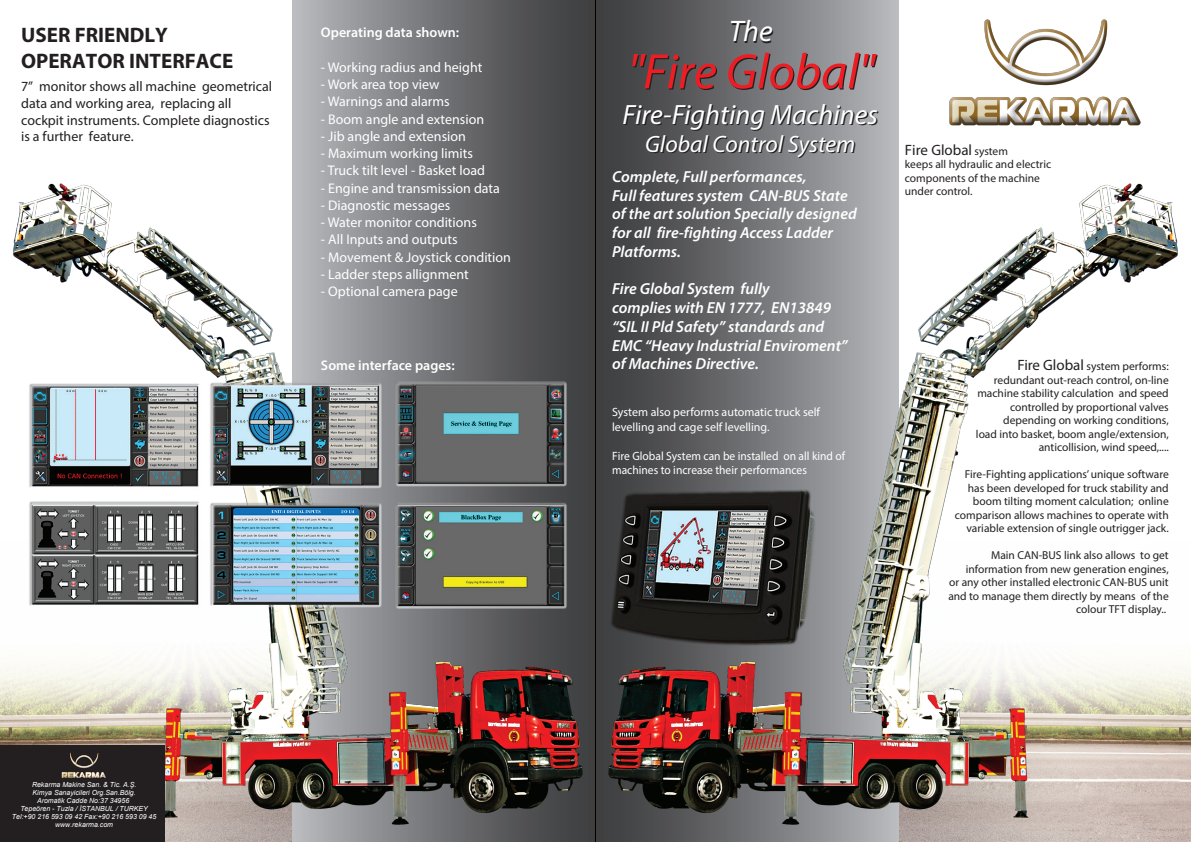
<style>
.page{position:relative;width:1191px;height:842px;background:#fff}
.page>*{position:absolute;margin:0;border:0;box-sizing:border-box;transform-origin:0 0}
.t1{font:italic 50.2px "Myriad Pro";color:#ee1d23}
.t2{font:italic 29.8px "Myriad Pro";color:#fff}
.t3{font:italic 28px "Myriad Pro";color:#fff}
.t4{font:italic 23.7px "Myriad Pro";color:#fff}
.t5{font:700 21px/25.2px "Myriad Pro";color:#231f20}
.t6{font:italic 600 16px/18.8px "Myriad Pro";color:#fff}
.t7{font:15px "Myriad Pro";color:#231f20}
.t8{font:14px "Myriad Pro";color:#fff}
.t9{font:14px/16.8px "Myriad Pro";color:#231f20}
.t10{font:600 14px "Myriad Pro";color:#fff}
.t11{font:12px/14.5px "Myriad Pro";color:#fff;scale:.96 1}
.t12{font:12px/14.5px "Myriad Pro";color:#fff}
.t13{font:11.5px/13.5px "Myriad Pro";color:#231f20;text-align:right}
.t14{font:italic 7px/8px "Arial";color:#fff;text-align:center}
.s1{font-size:11.5px}
.s2{font-size:15px}
</style>
<div class="page">
<img style="left:614px;top:4px;width:577px;height:838px">
<img style="left:948px;top:18px;width:193px;height:108px">
<img style="left:614px;top:488px;width:202px;height:158px">
<img style="left:0;top:4px;width:614px;height:838px">
<img style="left:28px;top:381px;width:539px;height:229px">
<div style="left:0;top:746px;width:164px;height:96px;background:#231f20"></div>
<img style="left:61px;top:753px;width:45px;height:25px">
<hr style="left:595px;top:0;width:1px;height:842px;background:#000">
<h3 class="t5" style="left:21px;top:22px;width:214px">USER FRIENDLY<br>OPERATOR INTERFACE</h3>
<p class="t9" style="left:21px;top:78px;width:252px">7” monitor shows all machine geometrical data and working area, replacing all cockpit instruments. Complete diagnostics is a further feature.</p>
<p class="t10" style="left:321px;top:24px;width:140px">Operating data shown:</p>
<p class="t8" style="left:321px;top:59px;width:163px">- Working radius and height</p>
<p class="t8" style="left:321px;top:76px;width:120px">- Work area top view</p>
<p class="t8" style="left:321px;top:93px;width:130px">- Warnings and alarms</p>
<p class="t8" style="left:321px;top:110px;width:165px">- Boom angle and extension</p>
<p class="t8" style="left:321px;top:128px;width:146px">- Jib angle and extension</p>
<p class="t8" style="left:321px;top:145px;width:153px">- Maximum working limits</p>
<p class="t8" style="left:321px;top:162px;width:166px">- Truck tilt level - Basket load</p>
<p class="t8" style="left:321px;top:179px;width:180px">- Engine and transmission data</p>
<p class="t8" style="left:321px;top:197px;width:131px">- Diagnostic messages</p>
<p class="t8" style="left:321px;top:214px;width:157px">- Water monitor conditions</p>
<p class="t8" style="left:321px;top:231px;width:138px">- All Inputs and outputs</p>
<p class="t8" style="left:321px;top:248px;width:191px">- Movement &amp; Joystick condition</p>
<p class="t8" style="left:321px;top:266px;width:149px">- Ladder steps allignment</p>
<p class="t8" style="left:321px;top:283px;width:138px">- Optional camera page</p>
<p class="t10" style="left:321px;top:356px;width:135px">Some interface pages:</p>
<p class="t14" style="left:12px;top:781px;width:146px">Rekarma Makine San. &amp; Tic. A.Ş.<br>Kimya Sanayicileri Org.San.Bölg.<br>Aromatik Cadde No:37 34956<br>Tepeören - Tuzla / İSTANBUL / TURKEY<br>Tel:+90 216 593 09 42 Fax:+90 216 593 09 45 www.rekarma.com</p>
<h2 class="t2" style="left:729px;top:13px;width:45px">The</h2>
<h1 class="t1" style="left:628px;top:41px;width:248px">"Fire Global"</h1>
<h3 class="t3" style="left:622px;top:97px;width:257px">Fire-Fighting Machines</h3>
<h3 class="t4" style="left:645px;top:129px;width:212px">Global Control System</h3>
<h3 class="t6" style="left:612px;top:167px;width:246px">Complete, Full performances,<br>Full features system CAN-BUS State of the art solution Specially designed for all fire-fighting Access Ladder<br>Platforms.</h3>
<h3 class="t6" style="left:612px;top:279px;width:237px">Fire Global System fully<br>complies with EN 1777, EN13849 “SIL II Pld Safety” standards and<br>EMC “Heavy Industrial Enviroment” of Machines Directive.</h3>
<p class="t12" style="left:612px;top:405px;width:209px">System also performs automatic truck self levelling and cage self levelling.</p>
<p class="t11" style="left:612px;top:448px;width:244px">Fire Global System can be installed on all kind of machines to increase their performances</p>
<h3 class="t7" style="left:905px;top:140px;width:105px">Fire Global <span class="s1">system</span></h3>
<p class="t13" style="left:905px;top:157px;width:148px;text-align:left">keeps all hydraulic and electric components of the machine under control.</p>
<p class="t13" style="left:976px;top:359px;width:194px"><span class="s2">Fire Global</span> system performs: redundant out-reach control, on-line machine stability calculation and speed controlled by proportional valves depending on working conditions,<br>load into basket, boom angle/extension, anticollision, wind speed,....</p>
<p class="t13" style="left:954px;top:467px;width:215px">Fire-Fighting applications’ unique software has been developed for truck stability and boom tilting moment calculation; online comparison allows machines to operate with variable extension of single outrigger jack.</p>
<p class="t13" style="left:948px;top:548px;width:222px">Main CAN-BUS link also allows to get information from new generation engines,<br>or any other installed electronic CAN-BUS unit and to manage them directly by means of the colour TFT display..</p>
</div>
